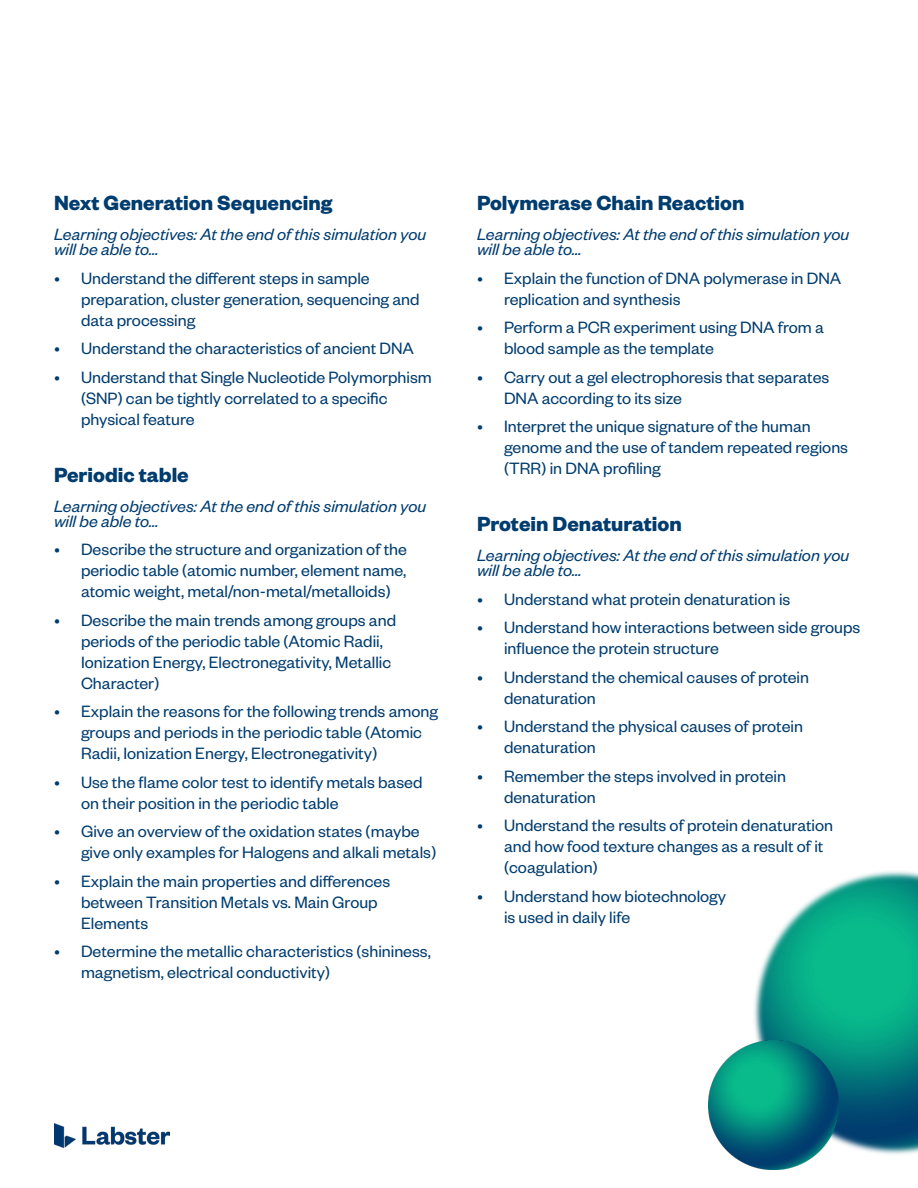
<style>
.page{position:relative;width:918px;height:1188px;background:#fff}
.page>*{position:absolute;margin:0;border:0;box-sizing:border-box;transform-origin:0 0}
.t1{font:700 22.5px "Founders Grotesk";color:#003c6e}
.t2{font:18px/21px "Founders Grotesk";color:#003c6e}
.t3{font:italic 18px/15px "Founders Grotesk";color:#003c6e}
</style>
<div class="page">
<img style="left:754px;top:871px;width:164px;height:284px">
<img style="left:709px;top:1040px;width:129px;height:130px">
<img style="left:54px;top:1123px;width:115px;height:24px">
<p class="t1" style="left:54px;top:189px;width:280px">Next Generation Sequencing</p>
<p class="t3" style="left:54px;top:226px;width:374px">Learning objectives: At the end of this simulation you will be able to…</p>
<p class="t2" style="left:81px;top:267px;width:340px;text-indent:-27px">• Understand the different steps in sample preparation, cluster generation, sequencing and data processing</p>
<p class="t2" style="left:54px;top:337px;width:362px">• Understand the characteristics of ancient DNA</p>
<p class="t2" style="left:81px;top:366px;width:352px;text-indent:-27px">• Understand that Single Nucleotide Polymorphism (SNP) can be tightly correlated to a specific physical feature</p>
<p class="t1" style="left:54px;top:460px;width:136px">Periodic table</p>
<p class="t3" style="left:54px;top:498px;width:374px">Learning objectives: At the end of this simulation you will be able to…</p>
<p class="t2" style="left:81px;top:538px;width:327px;text-align:justify;text-indent:-27px">• Describe the structure and organization of the periodic table (atomic number, element name, atomic weight, metal/non-metal/metalloids)</p>
<p class="t2" style="left:81px;top:609px;width:317px;text-indent:-27px">• Describe the main trends among groups and periods of the periodic table (Atomic Radii, Ionization Energy, Electronegativity, Metallic Character)</p>
<p class="t2" style="left:81px;top:700px;width:359px;text-indent:-27px">• Explain the reasons for the following trends among groups and periods in the periodic table (Atomic<br>Radii, Ionization Energy, Electronegativity)</p>
<p class="t2" style="left:81px;top:771px;width:343px;text-indent:-27px">• Use the flame color test to identify metals based on their position in the periodic table</p>
<p class="t2" style="left:81px;top:820px;width:357px;text-indent:-27px">• Give an overview of the oxidation states (maybe give only examples for Halogens and alkali metals)</p>
<p class="t2" style="left:81px;top:870px;width:311px;text-indent:-27px">• Explain the main properties and differences between Transition Metals vs. Main Group<br>Elements</p>
<p class="t2" style="left:81px;top:940px;width:351px;text-indent:-27px">• Determine the metallic characteristics (shininess, magnetism, electrical conductivity)</p>
<p class="t1" style="left:477px;top:189px;width:269px">Polymerase Chain Reaction</p>
<p class="t3" style="left:477px;top:226px;width:374px">Learning objectives: At the end of this simulation you will be able to…</p>
<p class="t2" style="left:504px;top:267px;width:339px;text-indent:-27px">• Explain the function of DNA polymerase in DNA replication and synthesis</p>
<p class="t2" style="left:504px;top:316px;width:321px;text-indent:-27px">• Perform a PCR experiment using DNA from a blood sample as the template</p>
<p class="t2" style="left:504px;top:366px;width:327px;text-indent:-27px">• Carry out a gel electrophoresis that separates<br>DNA according to its size</p>
<p class="t2" style="left:504px;top:415px;width:346px;text-indent:-27px">• Interpret the unique signature of the human genome and the use of tandem repeated regions (TRR) in DNA profiling</p>
<p class="t1" style="left:477px;top:510px;width:206px">Protein Denaturation</p>
<p class="t3" style="left:477px;top:547px;width:374px">Learning objectives: At the end of this simulation you will be able to…</p>
<p class="t2" style="left:477px;top:588px;width:315px">• Understand what protein denaturation is</p>
<p class="t2" style="left:504px;top:616px;width:358px;text-indent:-27px">• Understand how interactions between side groups influence the protein structure</p>
<p class="t2" style="left:504px;top:666px;width:307px;text-indent:-27px">• Understand the chemical causes of protein denaturation</p>
<p class="t2" style="left:504px;top:715px;width:300px;text-indent:-27px">• Understand the physical causes of protein denaturation</p>
<p class="t2" style="left:504px;top:765px;width:284px;text-indent:-27px">• Remember the steps involved in protein denaturation</p>
<p class="t2" style="left:504px;top:814px;width:331px;text-indent:-27px">• Understand the results of protein denaturation and how food texture changes as a result of it (coagulation)</p>
<p class="t2" style="left:504px;top:885px;width:224px;text-indent:-27px">• Understand how biotechnology is used in daily life</p>
</div>
